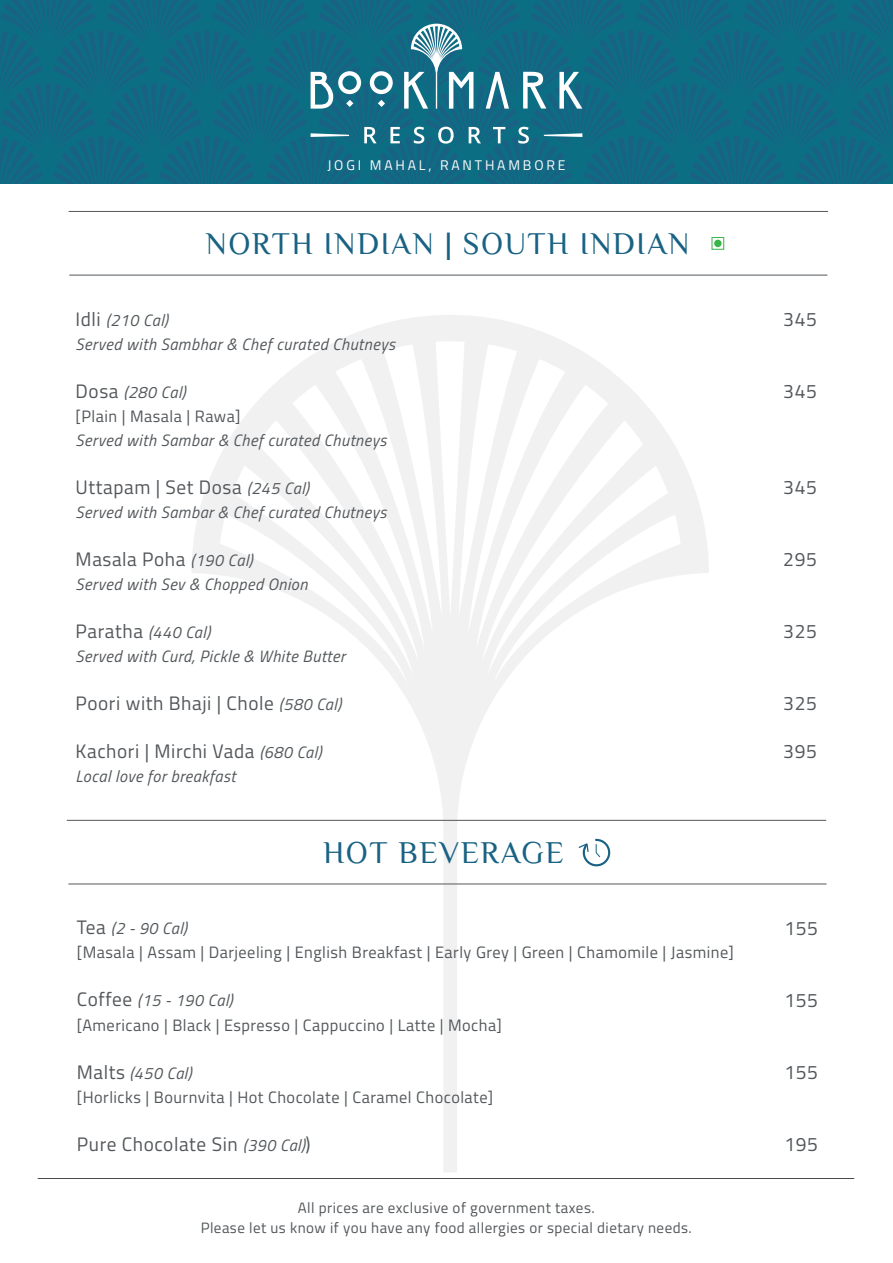
<style>
.page{position:relative;width:893px;height:1263px;background:#fff}
.page>*{position:absolute;margin:0;border:0;box-sizing:border-box;transform-origin:0 0}
.t1{font:31.5px "El Messiri";letter-spacing:.05em;color:#196283}
.t2{font:19.5px "Titillium Web";letter-spacing:.03em;color:#53575a}
.t3{font:16.5px/24px "Titillium Web";letter-spacing:.03em;color:#53575a}
.t4{font:italic 16.5px/24px "Titillium Web";letter-spacing:.03em;color:#53575a}
.t5{font:15px/19.5px "Titillium Web";letter-spacing:.03em;color:#53575a;text-align:center}
.t6{font:13.95px "Titillium Web";letter-spacing:.2em;color:#fff}
.s1{font-style:normal;font-size:19.5px}
.s2{font-size:19.5px}
.s3{font-style:italic}
.s4{font-style:italic;font-size:16.5px}
</style>
<div class="page">
<svg style="left:191px;top:315px;width:518px;height:857px"></svg>
<hr style="left:38px;top:1178px;width:816px;height:1px;background:#4b4b48">
<hr style="left:69px;top:211px;width:759px;height:1px;background:#53575a">
<hr style="left:70px;top:275px;width:757px;height:1px;background:#53575a">
<div style="left:0;top:0;width:893px;height:184px;background:#0e6d83"></div>
<hr style="left:67px;top:820px;width:759px;height:1px;background:#53575a">
<hr style="left:69px;top:884px;width:757px;height:1px;background:#53575a">
<svg style="left:578px;top:839px;width:32px;height:27px"></svg>
<div style="left:712px;top:237px;width:12px;height:12px;border:1px solid #3ab54a"></div>
<div style="left:714px;top:240px;width:8px;height:7px;background:#3ab54a;border-radius:50%"></div>
<svg style="left:378px;top:100px;width:7px;height:7px"></svg>
<svg style="left:311px;top:71px;width:50px;height:38px"></svg>
<svg style="left:370px;top:71px;width:23px;height:23px"></svg>
<svg style="left:404px;top:24px;width:69px;height:85px"></svg>
<svg style="left:486px;top:72px;width:23px;height:37px"></svg>
<svg style="left:559px;top:72px;width:23px;height:37px"></svg>
<svg style="left:523px;top:72px;width:23px;height:37px"></svg>
<svg style="left:364px;top:127px;width:13px;height:16px"></svg>
<svg style="left:390px;top:127px;width:10px;height:16px"></svg>
<svg style="left:414px;top:127px;width:10px;height:17px"></svg>
<svg style="left:438px;top:127px;width:16px;height:17px"></svg>
<svg style="left:469px;top:127px;width:12px;height:16px"></svg>
<svg style="left:493px;top:127px;width:12px;height:16px"></svg>
<svg style="left:518px;top:127px;width:11px;height:17px"></svg>
<svg style="left:311px;top:133px;width:38px;height:4px"></svg>
<svg style="left:544px;top:133px;width:38px;height:4px"></svg>
<p class="t6" style="left:327px;top:159px;width:240px">JOGI MAHAL, RANTHAMBORE</p>
<h1 class="t1" style="left:206px;top:232px;width:485px">NORTH INDIAN | SOUTH INDIAN</h1>
<p class="t4" style="left:76px;top:309px;width:321px"><span class="s1">Idli</span> (210 Cal)<br>Served with Sambhar &amp; Chef curated Chutneys</p>
<p class="t3" style="left:76px;top:381px;width:166px"><span class="s2">Dosa</span> <span class="s3">(280 Cal)<br></span>[Plain | Masala | Rawa]</p>
<p class="t4" style="left:76px;top:429px;width:312px">Served with Sambar &amp; Chef curated Chutneys</p>
<p class="t2" style="left:76px;top:479px;width:235px">Uttapam | Set Dosa <span class="s4">(245 Cal)</span></p>
<p class="t4" style="left:76px;top:501px;width:312px">Served with Sambar &amp; Chef curated Chutneys</p>
<p class="t2" style="left:76px;top:551px;width:178px">Masala Poha <span class="s4">(190 Cal)</span></p>
<p class="t4" style="left:76px;top:573px;width:233px">Served with Sev &amp; Chopped Onion</p>
<p class="t4" style="left:76px;top:621px;width:271px"><span class="s1">Paratha</span> (440 Cal)<br>Served with Curd, Pickle &amp; White Butter</p>
<p class="t2" style="left:76px;top:695px;width:267px">Poori with Bhaji | Chole <span class="s4">(580 Cal)</span></p>
<p class="t2" style="left:76px;top:743px;width:247px">Kachori | Mirchi Vada <span class="s4">(680 Cal)</span></p>
<p class="t4" style="left:76px;top:765px;width:162px">Local love for breakfast</p>
<h1 class="t1" style="left:323px;top:841px;width:242px">HOT BEVERAGE</h1>
<p class="t3" style="left:77px;top:918px;width:658px"><span class="s2">Tea</span> <span class="s3">(2 - 90 Cal)<br></span>[Masala | Assam | Darjeeling | English Breakfast | Early Grey | Green | Chamomile | Jasmine]</p>
<p class="t3" style="left:77px;top:990px;width:426px"><span class="s2">Coffee</span> <span class="s3">(15 - 190 Cal)<br></span>[Americano | Black | Espresso | Cappuccino | Latte | Mocha]</p>
<p class="t3" style="left:77px;top:1062px;width:418px"><span class="s2">Malts</span> <span class="s3">(450 Cal)<br></span>[Horlicks | Bournvita | Hot Chocolate | Caramel Chocolate]</p>
<p class="t2" style="left:77px;top:1136px;width:235px">Pure Chocolate Sin <span class="s4">(390 Cal)</span>)</p>
<p class="t5" style="left:201px;top:1199px;width:492px">All prices are exclusive of government taxes.<br>Please let us know if you have any food allergies or special dietary needs.</p>
<p class="t2" style="left:783px;top:311px;width:35px">345</p>
<p class="t2" style="left:783px;top:383px;width:35px">345</p>
<p class="t2" style="left:783px;top:479px;width:35px">345</p>
<p class="t2" style="left:783px;top:551px;width:35px">295</p>
<p class="t2" style="left:783px;top:623px;width:35px">325</p>
<p class="t2" style="left:783px;top:695px;width:35px">325</p>
<p class="t2" style="left:783px;top:743px;width:35px">395</p>
<p class="t2" style="left:785px;top:920px;width:35px">155</p>
<p class="t2" style="left:785px;top:992px;width:35px">155</p>
<p class="t2" style="left:785px;top:1064px;width:35px">155</p>
<p class="t2" style="left:785px;top:1136px;width:35px">195</p>
</div>
